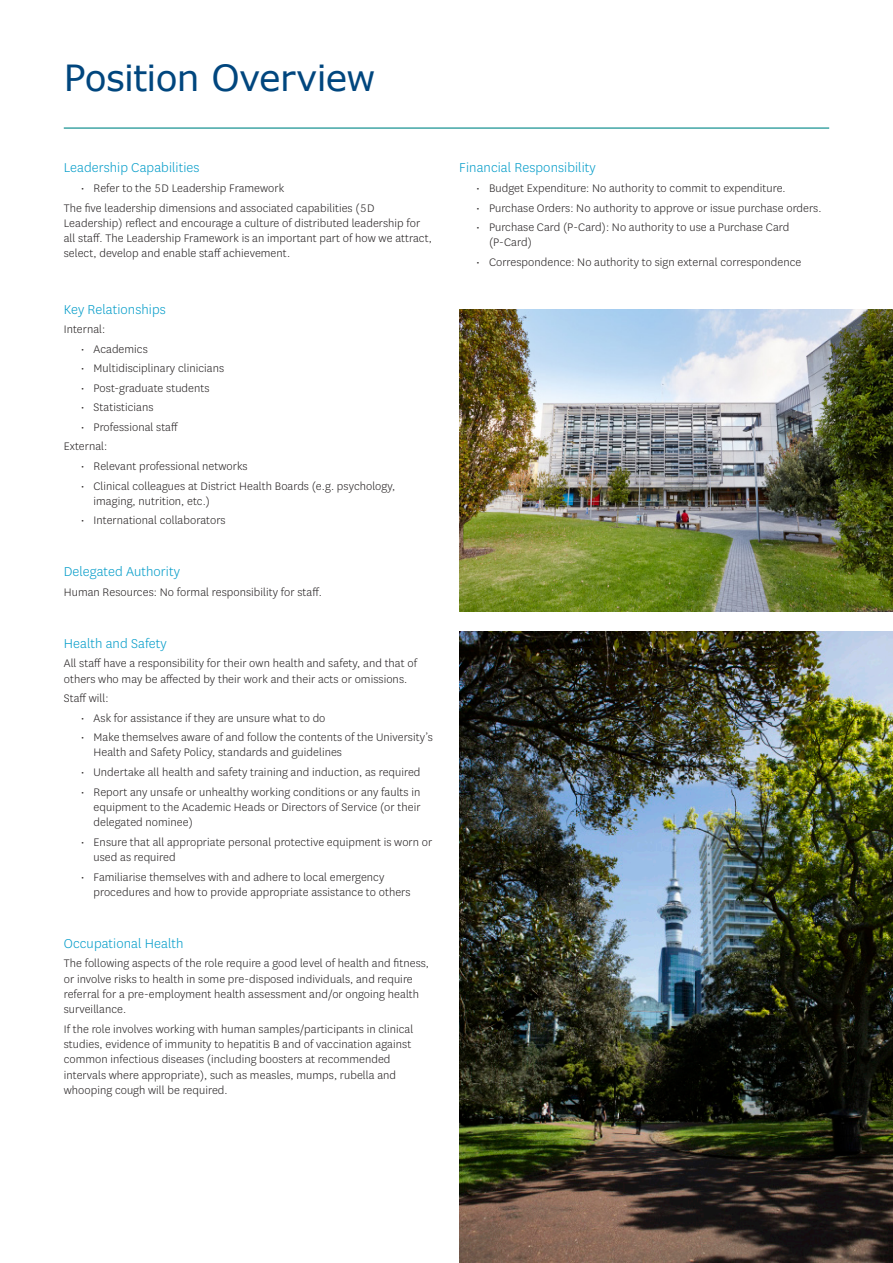
<style>
.page{position:relative;width:893px;height:1263px;background:#fff}
.page>*{position:absolute;margin:0;border:0;box-sizing:border-box;transform-origin:0 0}
.Heading_A{font:36px "Verdana";letter-spacing:-.02em;color:#00467e}
.Contents_Subheading{font:300 15px "National";letter-spacing:.005em;color:#009bc8}
.Contents_Subheading-2{font:300 12.75px/15.3px "National";letter-spacing:.005em;color:#231f20}
</style>
<div class="page">
<hr style="left:64px;top:127px;width:765px;height:2px;background:#008887">
<img style="left:459px;top:309px;width:434px;height:302px">
<img style="left:459px;top:631px;width:434px;height:632px">
<p class="Heading_A" style="left:64px;top:53px;width:313px">Position Overview</p>
<p class="Contents_Subheading" style="left:64px;top:158px;width:137px">Leadership Capabilities</p>
<p class="Contents_Subheading-2" style="left:81px;top:180px;width:205px">• Refer to the 5D Leadership Framework</p>
<p class="Contents_Subheading-2" style="left:64px;top:200px;width:370px">The five leadership dimensions and associated capabilities (5D Leadership) reflect and encourage a culture of distributed leadership for all staff. The Leadership Framework is an important part of how we attract, select, develop and enable staff achievement.</p>
<p class="Contents_Subheading" style="left:64px;top:300px;width:104px">Key Relationships</p>
<p class="Contents_Subheading-2" style="left:64px;top:321px;width:43px">Internal:</p>
<p class="Contents_Subheading-2" style="left:81px;top:341px;width:69px">• Academics</p>
<p class="Contents_Subheading-2" style="left:81px;top:360px;width:145px">• Multidisciplinary clinicians</p>
<p class="Contents_Subheading-2" style="left:81px;top:380px;width:130px">• Post-graduate students</p>
<p class="Contents_Subheading-2" style="left:81px;top:399px;width:74px">• Statisticians</p>
<p class="Contents_Subheading-2" style="left:81px;top:419px;width:99px">• Professional staff</p>
<p class="Contents_Subheading-2" style="left:64px;top:438px;width:45px">External:</p>
<p class="Contents_Subheading-2" style="left:81px;top:458px;width:168px">• Relevant professional networks</p>
<p class="Contents_Subheading-2" style="left:94px;top:478px;width:303px;text-indent:-13px">• Clinical colleagues at District Health Boards (e.g. psychology, imaging, nutrition, etc.)</p>
<p class="Contents_Subheading-2" style="left:81px;top:512px;width:146px">• International collaborators</p>
<p class="Contents_Subheading" style="left:64px;top:562px;width:118px">Delegated Authority</p>
<p class="Contents_Subheading-2" style="left:64px;top:584px;width:260px">Human Resources: No formal responsibility for staff.</p>
<p class="Contents_Subheading" style="left:64px;top:634px;width:105px">Health and Safety</p>
<p class="Contents_Subheading-2" style="left:64px;top:655px;width:355px">All staff have a responsibility for their own health and safety, and that of others who may be affected by their work and their acts or omissions.</p>
<p class="Contents_Subheading-2" style="left:64px;top:690px;width:46px">Staff will:</p>
<p class="Contents_Subheading-2" style="left:81px;top:710px;width:246px">• Ask for assistance if they are unsure what to do</p>
<p class="Contents_Subheading-2" style="left:94px;top:729px;width:341px;text-indent:-13px">• Make themselves aware of and follow the contents of the University’s<br>Health and Safety Policy, standards and guidelines</p>
<p class="Contents_Subheading-2" style="left:81px;top:764px;width:341px">• Undertake all health and safety training and induction, as required</p>
<p class="Contents_Subheading-2" style="left:94px;top:784px;width:329px;text-align:justify;text-indent:-13px">• Report any unsafe or unhealthy working conditions or any faults in equipment to the Academic Heads or Directors of Service (or their delegated nominee)</p>
<p class="Contents_Subheading-2" style="left:94px;top:834px;width:340px;text-indent:-13px">• Ensure that all appropriate personal protective equipment is worn or used as required</p>
<p class="Contents_Subheading-2" style="left:94px;top:869px;width:318px;text-indent:-13px">• Familiarise themselves with and adhere to local emergency procedures and how to provide appropriate assistance to others</p>
<p class="Contents_Subheading" style="left:64px;top:934px;width:121px">Occupational Health</p>
<p class="Contents_Subheading-2" style="left:64px;top:955px;width:367px">The following aspects of the role require a good level of health and fitness, or involve risks to health in some pre-disposed individuals, and require referral for a pre-employment health assessment and/or ongoing health surveillance.</p>
<p class="Contents_Subheading-2" style="left:64px;top:1021px;width:351px">If the role involves working with human samples/participants in clinical studies, evidence of immunity to hepatitis B and of vaccination against common infectious diseases (including boosters at recommended intervals where appropriate), such as measles, mumps, rubella and whooping cough will be required.</p>
<p class="Contents_Subheading" style="left:459px;top:158px;width:138px">Financial Responsibility</p>
<p class="Contents_Subheading-2" style="left:476px;top:180px;width:311px">• Budget Expenditure: No authority to commit to expenditure.</p>
<p class="Contents_Subheading-2" style="left:476px;top:200px;width:347px">• Purchase Orders: No authority to approve or issue purchase orders.</p>
<p class="Contents_Subheading-2" style="left:489px;top:219px;width:302px;text-indent:-13px">• Purchase Card (P-Card): No authority to use a Purchase Card (P-Card)</p>
<p class="Contents_Subheading-2" style="left:476px;top:254px;width:326px">• Correspondence: No authority to sign external correspondence</p>
</div>
